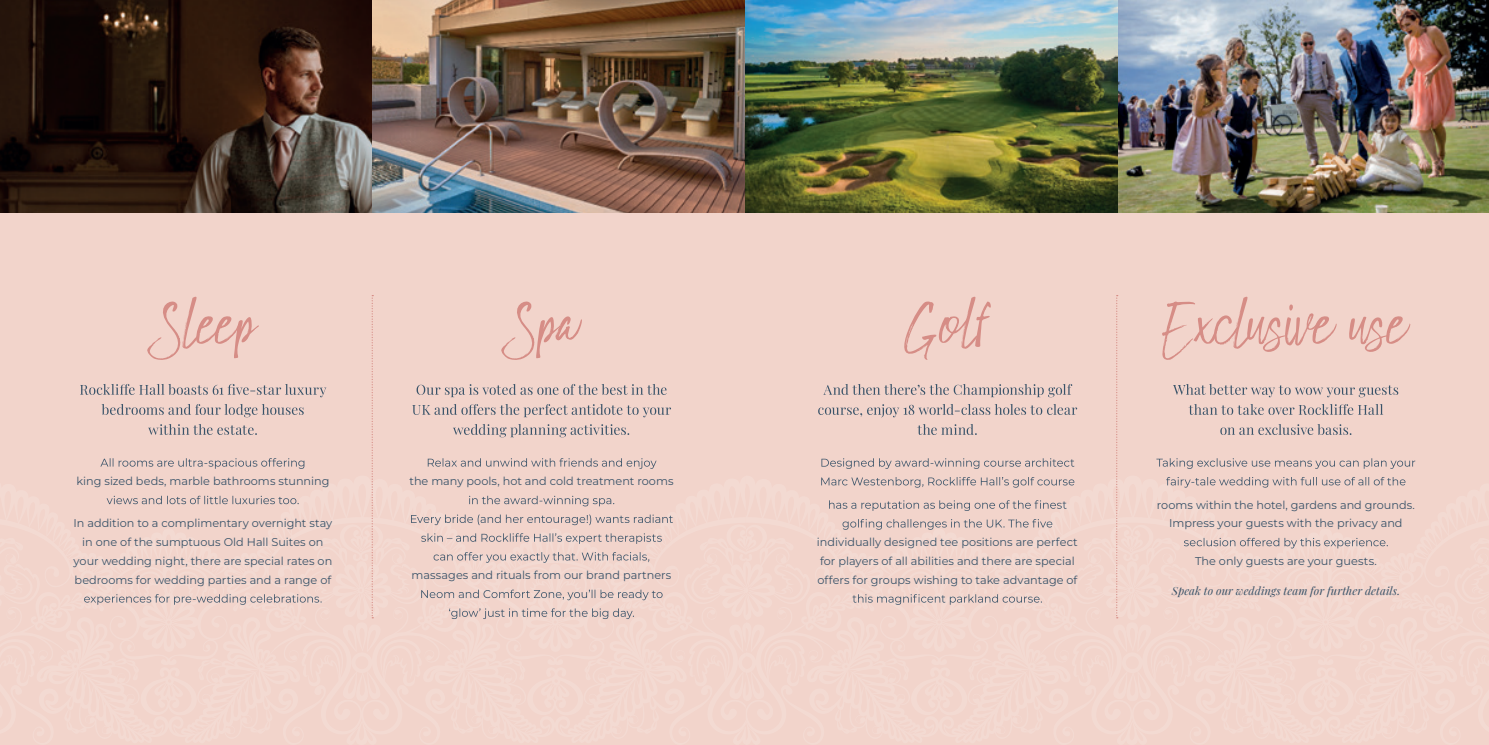
<style>
.page{position:relative;width:1489px;height:745px;background:#fff}
.page>*{position:absolute;margin:0;border:0;box-sizing:border-box;transform-origin:0 0}
.t1{font:82.5px "Heats";letter-spacing:-.03em;color:#d68d86}
.t2{font:100 11.25px/18.8px "Montserrat";color:#395369;text-align:center}
.t3{font:italic 11.25px "Playfair Display";letter-spacing:.01em;color:#395369}
</style>
<div class="page">
<div style="left:0;top:0;width:1488px;height:744px;background:#f2d4cb"></div>
<svg style="left:80px;top:295px;width:1336px;height:324px"></svg>
<img style="left:0;top:0;width:1488px;height:213px">
<p class="t1" style="left:147px;top:277px;width:113px">Sleep</p>
<p class="t1" style="left:501px;top:277px;width:82px">Spa</p>
<p class="t2" style="left:76px;top:471px;width:254px">king sized beds, marble bathrooms stunning</p>
<p class="t2" style="left:73px;top:513px;width:260px">In addition to a complimentary overnight stay in one of the sumptuous Old Hall Suites on your wedding night, there are special rates on bedrooms for wedding parties and a range of</p>
<p class="t2" style="left:409px;top:471px;width:265px">the many pools, hot and cold treatment rooms</p>
<p class="t2" style="left:411px;top:565px;width:261px">massages and rituals from our brand partners</p>
<p class="t1" style="left:904px;top:277px;width:88px">Golf</p>
<p class="t2" style="left:816px;top:532px;width:262px;text-align:left">individually designed tee positions are perfect for players of all abilities and there are special offers for groups wishing to take advantage of</p>
<p class="t1" style="left:1161px;top:277px;width:250px">Exclusive use</p>
<p class="t2" style="left:1156px;top:494px;width:259px">rooms within the hotel, gardens and grounds.<br>Impress your guests with the privacy and</p>
<p class="t2" style="left:1194px;top:551px;width:183px">The only guests are your guests.</p>
<p class="t3" style="left:1171px;top:582px;width:230px">Speak to our weddings team for further details.</p>
</div>
